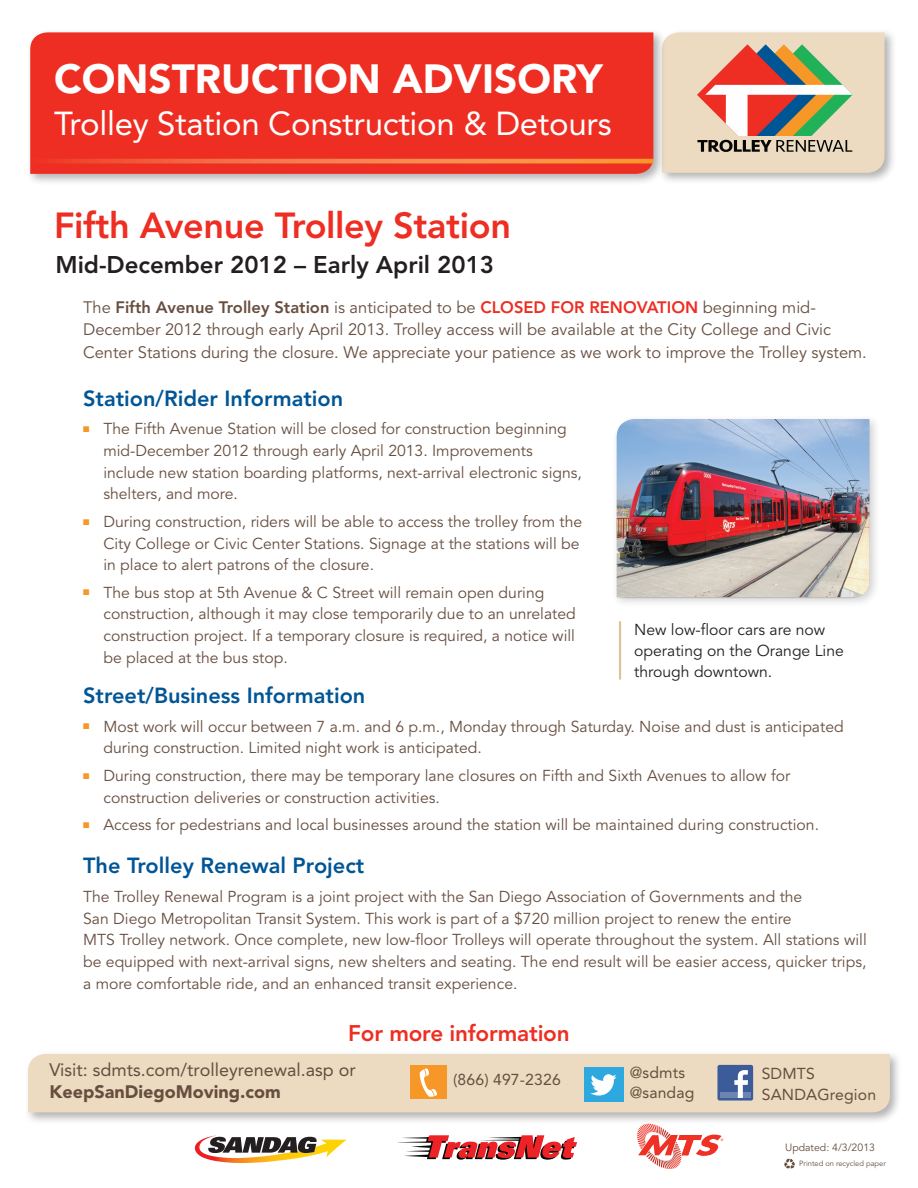
<style>
.page{position:relative;width:918px;height:1188px;background:#fff}
.page>*{position:absolute;margin:0;border:0;box-sizing:border-box;transform-origin:0 0}
.t1{font:900 40.5px "Avenir";color:#fff}
.t2{font:800 36px "Avenir";letter-spacing:-.01em;color:#ee2e22}
.t3{font:33px "Avenir";letter-spacing:-.01em;color:#fff}
.Subhead_Blue{font:800 24px "Avenir";color:#231f20}
.BulletCopy{font:800 22.5px "Avenir";letter-spacing:-.01em;color:#ee2e22}
.blue_sub{font:800 21.75px "Avenir";color:#005595}
.body{font:18px "Avenir";color:#674e3f}
.body-2{font:900 18px "Avenir";color:#674e3f}
.bullets{font:16.5px/22.5px "Avenir";color:#674e3f}
.bullets-2{font:15.75px/21.8px "Avenir";color:#674e3f}
.body-3{font:15.75px/21.8px "Avenir";color:#674e3f}
.Bullet_10_pt{font:15.75px/21px "Avenir";color:#231f20}
.body-4{font:15.75px "Avenir";letter-spacing:.01em;color:#674e3f}
.body-5{font:10.5px "Avenir";color:#674e3f}
.t4{font:7.5px "Avenir";color:#674e3f}
.s1{font-weight:800}
.s2{font-weight:800;color:#ee2e22}
.s3{color:#f79727}
</style>
<div class="page">
<div style="left:658px;top:28px;width:239px;height:157px;background:#231f20;opacity:.35"></div>
<div style="left:26px;top:28px;width:640px;height:158px;background:#231f20;opacity:.35"></div>
<div style="left:30px;top:32px;width:623px;height:142px;background:#ee2e22"></div>
<svg style="left:662px;top:32px;width:223px;height:141px;background:#d3baa2"></svg>
<svg style="left:32px;top:159px;width:621px;height:4px;background:#f37940"></svg>
<div style="left:611px;top:414px;width:270px;height:194px;background:#231f20;opacity:.2"></div>
<img style="left:617px;top:419px;width:252px;height:178px">
<hr style="left:619px;top:621px;width:2px;height:59px;background:#dfc298">
<svg style="left:784px;top:1159px;width:11px;height:10px"></svg>
<div style="left:24px;top:1050px;width:878px;height:75px;background:#231f20;opacity:.35"></div>
<div style="left:28px;top:1054px;width:862px;height:58px;background:#ecdbc1"></div>
<div style="left:584px;top:1067px;width:39px;height:35px;background:#2da9e0"></div>
<svg style="left:590px;top:1074px;width:27px;height:22px"></svg>
<div style="left:410px;top:1066px;width:36px;height:33px;background:#f79727"></div>
<svg style="left:420px;top:1068px;width:17px;height:29px"></svg>
<div style="left:717px;top:1065px;width:36px;height:36px;background:#3b5b99;border-radius:2px"></div>
<div style="left:720px;top:1093px;width:31px;height:5px;background:#6d84b3"></div>
<svg style="left:734px;top:1070px;width:14px;height:28px"></svg>
<svg style="left:398px;top:1135px;width:179px;height:25px"></svg>
<svg style="left:637px;top:1124px;width:86px;height:45px"></svg>
<svg style="left:195px;top:1135px;width:152px;height:28px"></svg>
<p class="t1" style="left:54px;top:55px;width:550px">CONSTRUCTION ADVISORY</p>
<p class="t3" style="left:54px;top:105px;width:559px">Trolley Station Construction &amp; Detours</p>
<p class="t2" style="left:54px;top:204px;width:459px">Fifth Avenue Trolley Station</p>
<p class="Subhead_Blue" style="left:56px;top:251px;width:440px">Mid-December 2012 – Early April 2013</p>
<p class="bullets" style="left:83px;top:296px;width:785px">The <span class="s1">Fifth Avenue Trolley Station</span> is anticipated to be <span class="s2">CLOSED FOR RENOVATION</span> beginning mid-<br>December 2012 through early April 2013. Trolley access will be available at the City College and Civic<br>Center Stations during the closure. We appreciate your patience as we work to improve the Trolley system.</p>
<p class="blue_sub" style="left:83px;top:385px;width:262px">Station/Rider Information</p>
<p class="bullets-2" style="left:103px;top:418px;width:480px;text-indent:-20px"><span class="s3">■</span> The Fifth Avenue Station will be closed for construction beginning mid-December 2012 through early April 2013. Improvements include new station boarding platforms, next-arrival electronic signs, shelters, and more.</p>
<p class="bullets-2" style="left:103px;top:511px;width:480px;text-indent:-20px"><span class="s3">■</span> During construction, riders will be able to access the trolley from the<br>City College or Civic Center Stations. Signage at the stations will be in place to alert patrons of the closure.</p>
<p class="bullets-2" style="left:103px;top:582px;width:474px;text-indent:-20px"><span class="s3">■</span> The bus stop at 5th Avenue &amp; C Street will remain open during construction, although it may close temporarily due to an unrelated construction project. If a temporary closure is required, a notice will be placed at the bus stop.</p>
<p class="blue_sub" style="left:83px;top:683px;width:284px">Street/Business Information</p>
<p class="bullets-2" style="left:103px;top:716px;width:742px;text-indent:-20px"><span class="s3">■</span> Most work will occur between 7 a.m. and 6 p.m., Monday through Saturday. Noise and dust is anticipated during construction. Limited night work is anticipated.</p>
<p class="bullets-2" style="left:103px;top:765px;width:688px;text-indent:-20px"><span class="s3">■</span> During construction, there may be temporary lane closures on Fifth and Sixth Avenues to allow for construction deliveries or construction activities.</p>
<p class="bullets-2" style="left:83px;top:814px;width:737px"><span class="s3">■</span> Access for pedestrians and local businesses around the station will be maintained during construction.</p>
<p class="blue_sub" style="left:83px;top:853px;width:283px">The Trolley Renewal Project</p>
<p class="body-3" style="left:83px;top:886px;width:785px">The Trolley Renewal Program is a joint project with the San Diego Association of Governments and the<br>San Diego Metropolitan Transit System. This work is part of a $720 million project to renew the entire<br>MTS Trolley network. Once complete, new low-floor Trolleys will operate throughout the system. All stations will be equipped with next-arrival signs, new shelters and seating. The end result will be easier access, quicker trips, a more comfortable ride, and an enhanced transit experience.</p>
<p class="Bullet_10_pt" style="left:634px;top:620px;width:211px">New low-floor cars are now operating on the Orange Line through downtown.</p>
<p class="BulletCopy" style="left:348px;top:1020px;width:223px">For more information</p>
<p class="body" style="left:50px;top:1060px;width:308px">Visit: sdmts.com/trolleyrenewal.asp or</p>
<p class="body-2" style="left:50px;top:1081px;width:233px">KeepSanDiegoMoving.com</p>
<p class="body-4" style="left:453px;top:1071px;width:109px">(866) 497-2326</p>
<p class="body-4" style="left:630px;top:1063px;width:57px">@sdmts</p>
<p class="body-4" style="left:630px;top:1084px;width:66px">@sandag</p>
<p class="body-4" style="left:762px;top:1065px;width:55px">SDMTS</p>
<p class="body-4" style="left:762px;top:1085px;width:116px">SANDAGregion</p>
<p class="body-5" style="left:785px;top:1141px;width:91px">Updated: 4/3/2013</p>
<p class="t4" style="left:799px;top:1159px;width:88px">Printed on recycled paper</p>
</div>
